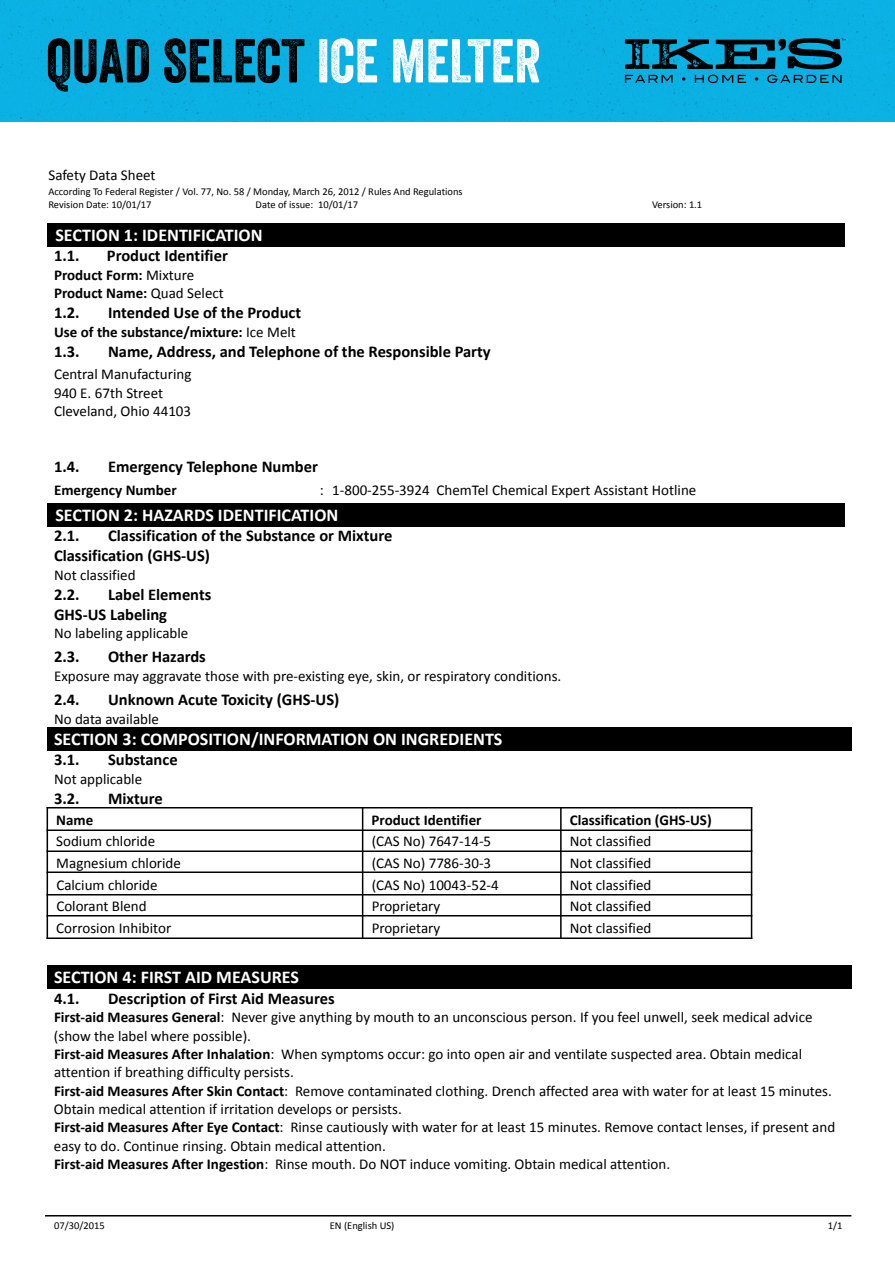
<style>
.page{position:relative;width:895px;height:1263px;background:#fff}
.page>*{position:absolute;margin:0;border:0;box-sizing:border-box;transform-origin:0 0}
.t1{font:60px "Veneer";color:#000}
.t2{font:700 18px "Calibri";color:#fff}
.t3{font:700 16.5px/20.1px "Calibri";color:#000}
.t4{font:15px/18.3px "Calibri";color:#000}
.t5{font:700 15px/18.3px "Calibri";color:#000}
.t6{font:10.5px/12.8px "Calibri";color:#000}
.s1{color:#fff}
.s2{font-weight:400}
.s3{font-weight:700}
</style>
<div class="page">
<div style="left:47px;top:223px;width:797px;height:23px;background:#000"></div>
<div style="left:47px;top:503px;width:797px;height:23px;background:#000"></div>
<div style="left:47px;top:727px;width:803px;height:23px;background:#000"></div>
<div style="left:47px;top:966px;width:803px;height:23px;background:#000"></div>
<hr style="left:47px;top:807px;width:1px;height:132px;background:#000">
<hr style="left:362px;top:807px;width:1px;height:132px;background:#000">
<hr style="left:560px;top:807px;width:1px;height:132px;background:#000">
<hr style="left:750px;top:807px;width:2px;height:132px;background:#000">
<hr style="left:47px;top:807px;width:705px;height:1px;background:#000">
<hr style="left:47px;top:829px;width:705px;height:2px;background:#000">
<hr style="left:47px;top:850px;width:705px;height:2px;background:#000">
<hr style="left:47px;top:871px;width:705px;height:2px;background:#000">
<hr style="left:47px;top:894px;width:705px;height:1px;background:#000">
<hr style="left:47px;top:915px;width:705px;height:1px;background:#000">
<hr style="left:47px;top:937px;width:705px;height:2px;background:#000">
<hr style="left:45px;top:1215px;width:806px;height:1px;background:#000">
<div style="left:0;top:0;width:894px;height:122px;background:#0bb1e3"></div>
<svg style="left:624px;top:38px;width:221px;height:45px;background:#066d8d"></svg>
<h1 class="t1" style="left:46px;top:24px;width:495px">QUAD SELECT <span class="s1">ICE MELTER</span></h1>
<p class="t4" style="left:48px;top:166px;width:109px">Safety Data Sheet</p>
<p class="t6" style="left:48px;top:185px;width:415px">According To Federal Register / Vol. 77, No. 58 / Monday, March 26, 2012 / Rules And Regulations<br>Revision Date: 10/01/17</p>
<p class="t6" style="left:255px;top:198px;width:104px">Date of issue: 10/01/17</p>
<p class="t6" style="left:651px;top:198px;width:52px">Version: 1.1</p>
<p class="t2" style="left:55px;top:225px;width:208px">SECTION 1: IDENTIFICATION</p>
<p class="t3" style="left:54px;top:246px;width:27px">1.1.</p>
<p class="t3" style="left:107px;top:246px;width:122px">Product Identifier</p>
<p class="t5" style="left:54px;top:266px;width:171px">Product Form: <span class="s2">Mixture<br></span>Product Name: <span class="s2">Quad Select</span></p>
<p class="t3" style="left:54px;top:303px;width:27px">1.2.</p>
<p class="t3" style="left:108px;top:303px;width:194px">Intended Use of the Product</p>
<p class="t5" style="left:54px;top:323px;width:243px">Use of the substance/mixture: <span class="s2">Ice Melt</span></p>
<p class="t3" style="left:54px;top:341px;width:27px">1.3.</p>
<p class="t3" style="left:108px;top:341px;width:384px">Name, Address, and Telephone of the Responsible Party</p>
<p class="t4" style="left:54px;top:365px;width:139px">Central Manufacturing<br>940 E. 67th Street<br>Cleveland, Ohio 44103</p>
<p class="t3" style="left:54px;top:457px;width:27px">1.4.</p>
<p class="t3" style="left:108px;top:457px;width:211px">Emergency Telephone Number</p>
<p class="t5" style="left:54px;top:481px;width:124px">Emergency Number</p>
<p class="t4" style="left:320px;top:481px;width:378px">: 1-800-255-3924 ChemTel Chemical Expert Assistant Hotline</p>
<p class="t2" style="left:55px;top:505px;width:284px">SECTION 2: HAZARDS IDENTIFICATION</p>
<p class="t3" style="left:54px;top:526px;width:27px">2.1.</p>
<p class="t3" style="left:54px;top:526px;width:340px;text-indent:54px">Classification of the Substance or Mixture<br>Classification (GHS-US)</p>
<p class="t4" style="left:54px;top:566px;width:83px">Not classified</p>
<p class="t3" style="left:54px;top:584px;width:27px">2.2.</p>
<p class="t3" style="left:54px;top:584px;width:159px;text-indent:54px">Label Elements<br>GHS-US Labeling</p>
<p class="t4" style="left:54px;top:624px;width:136px">No labeling applicable</p>
<p class="t3" style="left:54px;top:647px;width:27px">2.3.</p>
<p class="t3" style="left:108px;top:647px;width:99px">Other Hazards</p>
<p class="t4" style="left:54px;top:667px;width:508px">Exposure may aggravate those with pre-existing eye, skin, or respiratory conditions.</p>
<p class="t3" style="left:54px;top:689px;width:27px">2.4.</p>
<p class="t3" style="left:108px;top:689px;width:232px">Unknown Acute Toxicity (GHS-US)</p>
<p class="t4" style="left:54px;top:710px;width:106px">No data available</p>
<p class="t2" style="left:54px;top:729px;width:449px">SECTION 3: COMPOSITION/INFORMATION ON INGREDIENTS</p>
<p class="t3" style="left:54px;top:750px;width:27px">3.1.</p>
<p class="t3" style="left:108px;top:750px;width:71px">Substance</p>
<p class="t4" style="left:54px;top:770px;width:89px">Not applicable</p>
<p class="t3" style="left:54px;top:788px;width:27px">3.2.</p>
<p class="t3" style="left:108px;top:788px;width:56px">Mixture</p>
<p class="t5" style="left:56px;top:811px;width:39px">Name</p>
<p class="t5" style="left:371px;top:811px;width:111px">Product Identifier</p>
<p class="t5" style="left:569px;top:811px;width:143px">Classification (GHS-US)</p>
<p class="t4" style="left:56px;top:832px;width:100px">Sodium chloride</p>
<p class="t4" style="left:371px;top:832px;width:121px">(CAS No) 7647-14-5</p>
<p class="t4" style="left:569px;top:832px;width:83px">Not classified</p>
<p class="t4" style="left:56px;top:854px;width:126px">Magnesium chloride</p>
<p class="t4" style="left:371px;top:854px;width:121px">(CAS No) 7786-30-3</p>
<p class="t4" style="left:569px;top:854px;width:83px">Not classified</p>
<p class="t4" style="left:56px;top:876px;width:103px">Calcium chloride</p>
<p class="t4" style="left:371px;top:876px;width:129px">(CAS No) 10043-52-4</p>
<p class="t4" style="left:569px;top:876px;width:83px">Not classified</p>
<p class="t4" style="left:56px;top:897px;width:92px">Colorant Blend</p>
<p class="t4" style="left:371px;top:897px;width:70px">Proprietary</p>
<p class="t4" style="left:569px;top:897px;width:83px">Not classified</p>
<p class="t4" style="left:56px;top:919px;width:116px">Corrosion Inhibitor</p>
<p class="t4" style="left:371px;top:919px;width:70px">Proprietary</p>
<p class="t4" style="left:569px;top:919px;width:83px">Not classified</p>
<p class="t2" style="left:54px;top:968px;width:246px">SECTION 4: FIRST AID MEASURES</p>
<p class="t3" style="left:54px;top:988px;width:27px">4.1.</p>
<p class="t3" style="left:108px;top:988px;width:228px">Description of First Aid Measures</p>
<p class="t4" style="left:54px;top:1008px;width:782px"><span class="s3">First-aid Measures General</span>: Never give anything by mouth to an unconscious person. If you feel unwell, seek medical advice (show the label where possible).<br><span class="s3">First-aid Measures After Inhalation</span>: When symptoms occur: go into open air and ventilate suspected area. Obtain medical attention if breathing difficulty persists.<br><span class="s3">First-aid Measures After Skin Contact</span>: Remove contaminated clothing. Drench affected area with water for at least 15 minutes.<br>Obtain medical attention if irritation develops or persists.<br><span class="s3">First-aid Measures After Eye Contact</span>: Rinse cautiously with water for at least 15 minutes. Remove contact lenses, if present and easy to do. Continue rinsing. Obtain medical attention.<br><span class="s3">First-aid Measures After Ingestion</span>: Rinse mouth. Do NOT induce vomiting. Obtain medical attention.</p>
<p class="t6" style="left:54px;top:1219px;width:52px">07/30/2015</p>
<p class="t6" style="left:329px;top:1219px;width:66px">EN (English US)</p>
<p class="t6" style="left:827px;top:1219px;width:16px">1/1</p>
</div>
